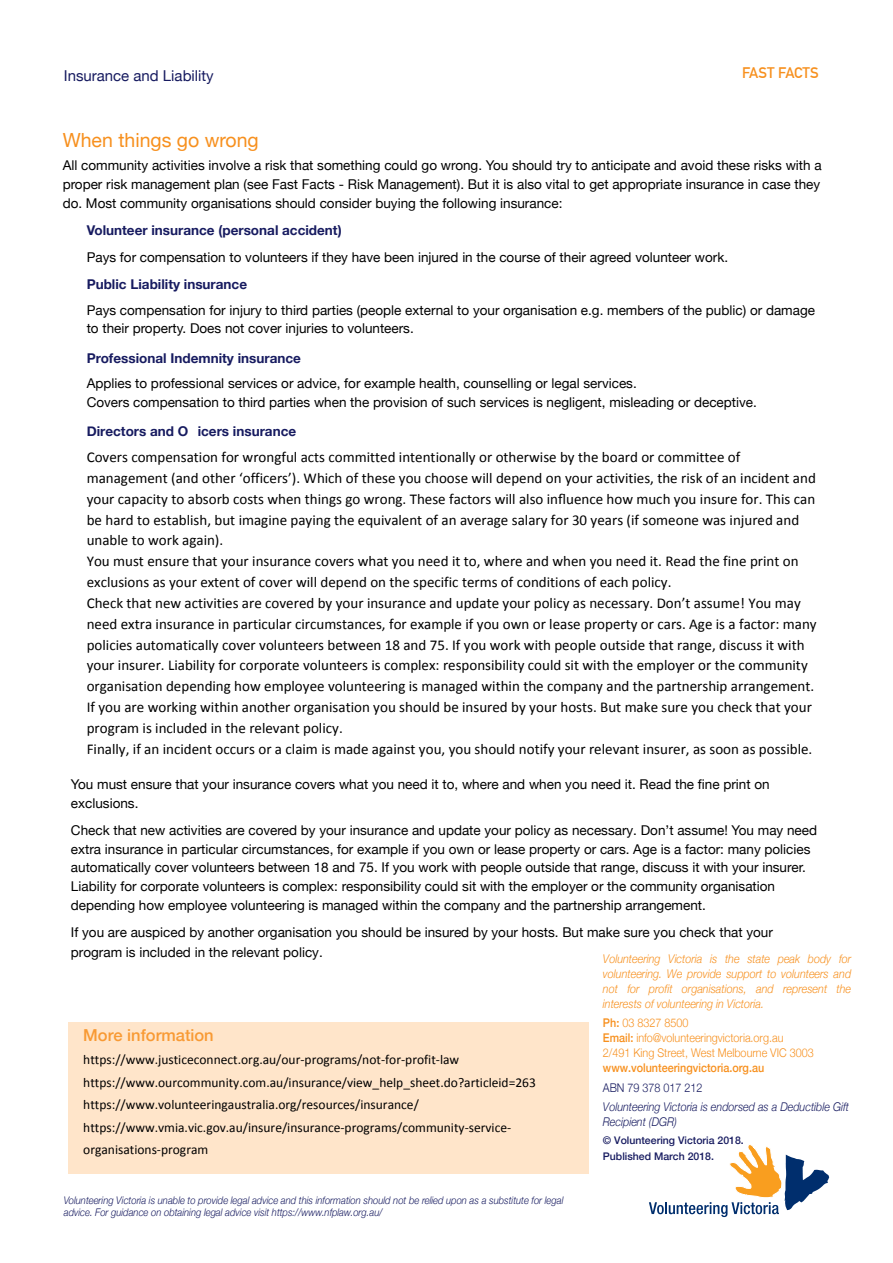
<style>
.page{position:relative;width:893px;height:1263px;background:#fff}
.page>*{position:absolute;margin:0;border:0;box-sizing:border-box;transform-origin:0 0}
.t1{font:19.5px "Helvetica Neue";color:#f7901e}
.t2{font:500 16.5px "Helvetica Neue";color:#f89a34}
.t3{font:15px/20.9px "Calibri";color:#000}
.t4{font:15px "Helvetica Neue";color:#171b60}
.t5{font:700 15px "DIN Alternate";color:#f7901e}
.t6{font:13.5px/18.8px "Helvetica Neue";color:#000}
.t7{font:13.5px/22.4px "Calibri";color:#000}
.t8{font:700 13.5px "Helvetica Neue";color:#171b60}
.t9{font:italic 300 12px/15px "Helvetica Neue";color:#f7901e;text-align:justify;scale:.9 1}
.t10{font:300 12px/15px "Helvetica Neue";color:#f7901e;scale:.9 1}
.t11{font:italic 300 12px/15px "Helvetica Neue";color:#171b60;scale:.9 1}
.t12{font:500 12px "Helvetica Neue";color:#f7901e;scale:.9 1}
.t13{font:300 12px "Helvetica Neue";color:#171b60;scale:.9 1}
.t14{font:italic 300 10.5px/12px "Helvetica Neue";color:#171b60;scale:.9 1}
.t15{font:500 10.5px/15.8px "Helvetica Neue";color:#171b60}
.s1{font-weight:500}
</style>
<div class="page">
<svg style="left:649px;top:1144px;width:180px;height:73px"></svg>
<div style="left:68px;top:1023px;width:521px;height:151px;background:#ffe5ca"></div>
<p class="t4" style="left:64px;top:65px;width:152px">Insurance and Liability</p>
<p class="t5" style="left:742px;top:61px;width:78px">FAST FACTS</p>
<h1 class="t1" style="left:63px;top:126px;width:198px">When things go wrong</h1>
<p class="t6" style="left:63px;top:157px;width:760px;text-align:justify">All community activities involve a risk that something could go wrong. You should try to anticipate and avoid these risks with a proper risk management plan (see Fast Facts - Risk Management). But it is also vital to get appropriate insurance in case they do. Most community organisations should consider buying the following insurance:</p>
<p class="t8" style="left:87px;top:220px;width:256px">Volunteer insurance (personal accident)</p>
<p class="t6" style="left:87px;top:249px;width:643px">Pays for compensation to volunteers if they have been injured in the course of their agreed volunteer work.</p>
<p class="t8" style="left:87px;top:274px;width:162px">Public Liability insurance</p>
<p class="t6" style="left:87px;top:301px;width:730px">Pays compensation for injury to third parties (people external to your organisation e.g. members of the public) or damage to their property. Does not cover injuries to volunteers.</p>
<p class="t8" style="left:87px;top:347px;width:216px">Professional Indemnity insurance</p>
<p class="t6" style="left:87px;top:374px;width:672px">Applies to professional services or advice, for example health, counselling or legal services.<br>Covers compensation to third parties when the provision of such services is negligent, misleading or deceptive.</p>
<p class="t8" style="left:87px;top:421px;width:211px">Directors and O icers insurance</p>
<p class="t3" style="left:87px;top:446px;width:731px">Covers compensation for wrongful acts committed intentionally or otherwise by the board or committee of management (and other ‘officers’). Which of these you choose will depend on your activities, the risk of an incident and your capacity to absorb costs when things go wrong. These factors will also influence how much you insure for. This can be hard to establish, but imagine paying the equivalent of an average salary for 30 years (if someone was injured and unable to work again).<br>You must ensure that your insurance covers what you need it to, where and when you need it. Read the fine print on exclusions as your extent of cover will depend on the specific terms of conditions of each policy.<br>Check that new activities are covered by your insurance and update your policy as necessary. Don’t assume! You may need extra insurance in particular circumstances, for example if you own or lease property or cars. Age is a factor: many policies automatically cover volunteers between 18 and 75. If you work with people outside that range, discuss it with your insurer. Liability for corporate volunteers is complex: responsibility could sit with the employer or the community organisation depending how employee volunteering is managed within the company and the partnership arrangement.<br>If you are working within another organisation you should be insured by your hosts. But make sure you check that your program is included in the relevant policy.<br>Finally, if an incident occurs or a claim is made against you, you should notify your relevant insurer, as soon as possible.</p>
<p class="t6" style="left:71px;top:775px;width:700px">You must ensure that your insurance covers what you need it to, where and when you need it. Read the fine print on exclusions.</p>
<p class="t6" style="left:71px;top:821px;width:748px">Check that new activities are covered by your insurance and update your policy as necessary. Don’t assume! You may need extra insurance in particular circumstances, for example if you own or lease property or cars. Age is a factor: many policies automatically cover volunteers between 18 and 75. If you work with people outside that range, discuss it with your insurer.<br>Liability for corporate volunteers is complex: responsibility could sit with the employer or the community organisation depending how employee volunteering is managed within the company and the partnership arrangement.</p>
<p class="t6" style="left:71px;top:923px;width:703px;line-height:20.2px">If you are auspiced by another organisation you should be insured by your hosts. But make sure you check that your program is included in the relevant policy.</p>
<p class="t9" style="left:603px;top:950px;width:277px">Volunteering Victoria is the state peak body for volunteering. We provide support to volunteers and not for profit organisations, and represent the interests of volunteering in Victoria.</p>
<p class="t10" style="left:603px;top:1015px;width:236px"><span class="s1">Ph:</span> 03 8327 8500<br><span class="s1">Email:</span> info@volunteeringvictoria.org.au<br>2/491 King Street, West Melbourne VIC 3003</p>
<p class="t12" style="left:603px;top:1058px;width:181px">www.volunteeringvictoria.org.au</p>
<p class="t13" style="left:603px;top:1078px;width:112px">ABN 79 378 017 212</p>
<p class="t11" style="left:603px;top:1098px;width:275px">Volunteering Victoria is endorsed as a Deductible Gift<br>Recipient (DGR)</p>
<p class="t15" style="left:603px;top:1132px;width:142px">© Volunteering Victoria 2018.<br>Published March 2018.</p>
<p class="t2" style="left:83px;top:1022px;width:132px">More information</p>
<p class="t7" style="left:83px;top:1048px;width:454px">https://www.justiceconnect.org.au/our-programs/not-for-profit-law https://www.ourcommunity.com.au/insurance/view_help_sheet.do?articleid=263 https://www.volunteeringaustralia.org/resources/insurance/ https://www.vmia.vic.gov.au/insure/insurance-programs/community-service&shy;organisations-program</p>
<p class="t14" style="left:64px;top:1194px;width:557px">Volunteering Victoria is unable to provide legal advice and this information should not be relied upon as a substitute for legal advice. For guidance on obtaining legal advice visit https://www.nfplaw.org.au/</p>
</div>
